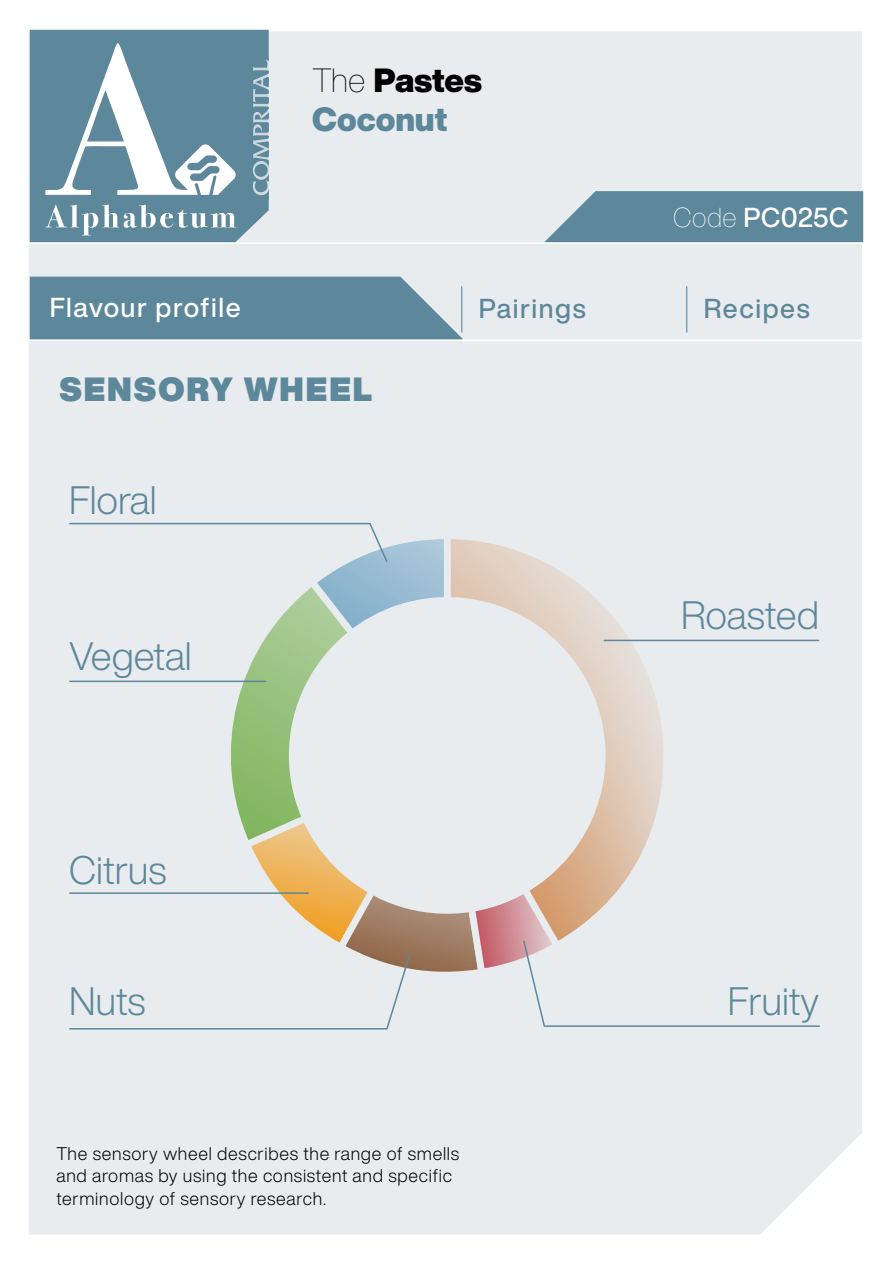
<style>
.page{position:relative;width:893px;height:1263px;background:#fff}
.page>*{position:absolute;margin:0;border:0;box-sizing:border-box;transform-origin:0 0}
.t1{font:300 39px "Helvetica Now Display";color:#5d879a}
.t2{font:900 33px/39px "Helvetica Now Display";color:#5d879a}
.t3{font:900 33px "Helvetica Now Display";letter-spacing:.06em;color:#5d879a}
.t4{font:500 27px "Helvetica Now Display";letter-spacing:.04em;color:#fff}
.t5{font:500 27px "Helvetica Now Display";letter-spacing:.06em;color:#5d879a}
.t6{font:300 18px/22.5px "Helvetica Now Display";letter-spacing:.04em;color:#000}
.s1{font-weight:100;color:#000}
.s2{color:#000}
.s3{font-weight:100}
</style>
<div class="page">
<div style="left:29px;top:31px;width:833px;height:1204px;background:#e9ecef"></div>
<hr style="left:20px;top:242px;width:873px;height:2px;background:#fff">
<hr style="left:20px;top:340px;width:873px;height:1px;background:#fff">
<svg style="left:544px;top:191px;width:319px;height:51px;background:#688fa1"></svg>
<svg style="left:30px;top:277px;width:433px;height:62px;background:#668e9f"></svg>
<hr style="left:32px;top:285px;width:1px;height:46px;background:#5d879a">
<hr style="left:461px;top:286px;width:1px;height:46px;background:#5d879a">
<hr style="left:686px;top:286px;width:1px;height:46px;background:#5d879a">
<div style="left:30px;top:30px;width:239px;height:212px;background:#5d879a"></div>
<svg style="left:45px;top:204px;width:191px;height:31px"></svg>
<svg style="left:45px;top:43px;width:191px;height:152px"></svg>
<div style="left:250px;top:57px;width:19px;height:143px;background:#5d879a"></div>
<svg style="left:253px;top:60px;width:16px;height:135px"></svg>
<svg style="left:68px;top:522px;width:753px;height:508px;background:#e1e2df"></svg>
<hr style="left:604px;top:640px;width:215px;height:1px;background:#5d879a">
<h2 class="t2" style="left:312px;top:61px;width:171px"><span class="s1">The</span> <span class="s2">Pastes<br></span>Coconut</h2>
<h3 class="t4" style="left:673px;top:199px;width:177px"><span class="s3">Code</span> PC025C</h3>
<h3 class="t4" style="left:50px;top:289px;width:192px">Flavour profile</h3>
<h3 class="t5" style="left:479px;top:290px;width:109px">Pairings</h3>
<h3 class="t5" style="left:704px;top:290px;width:108px">Recipes</h3>
<h2 class="t3" style="left:60px;top:366px;width:314px">SENSORY WHEEL</h2>
<h1 class="t1" style="left:69px;top:473px;width:89px">Floral</h1>
<h1 class="t1" style="left:69px;top:629px;width:124px">Vegetal</h1>
<h1 class="t1" style="left:69px;top:843px;width:99px">Citrus</h1>
<h1 class="t1" style="left:69px;top:974px;width:78px">Nuts</h1>
<p class="t6" style="left:56px;top:1142px;width:404px">The sensory wheel describes the range of smells and aromas by using the consistent and specific terminology of sensory research.</p>
<h1 class="t1" style="left:681px;top:589px;width:139px">Roasted</h1>
<h1 class="t1" style="left:728px;top:974px;width:93px">Fruity</h1>
</div>
